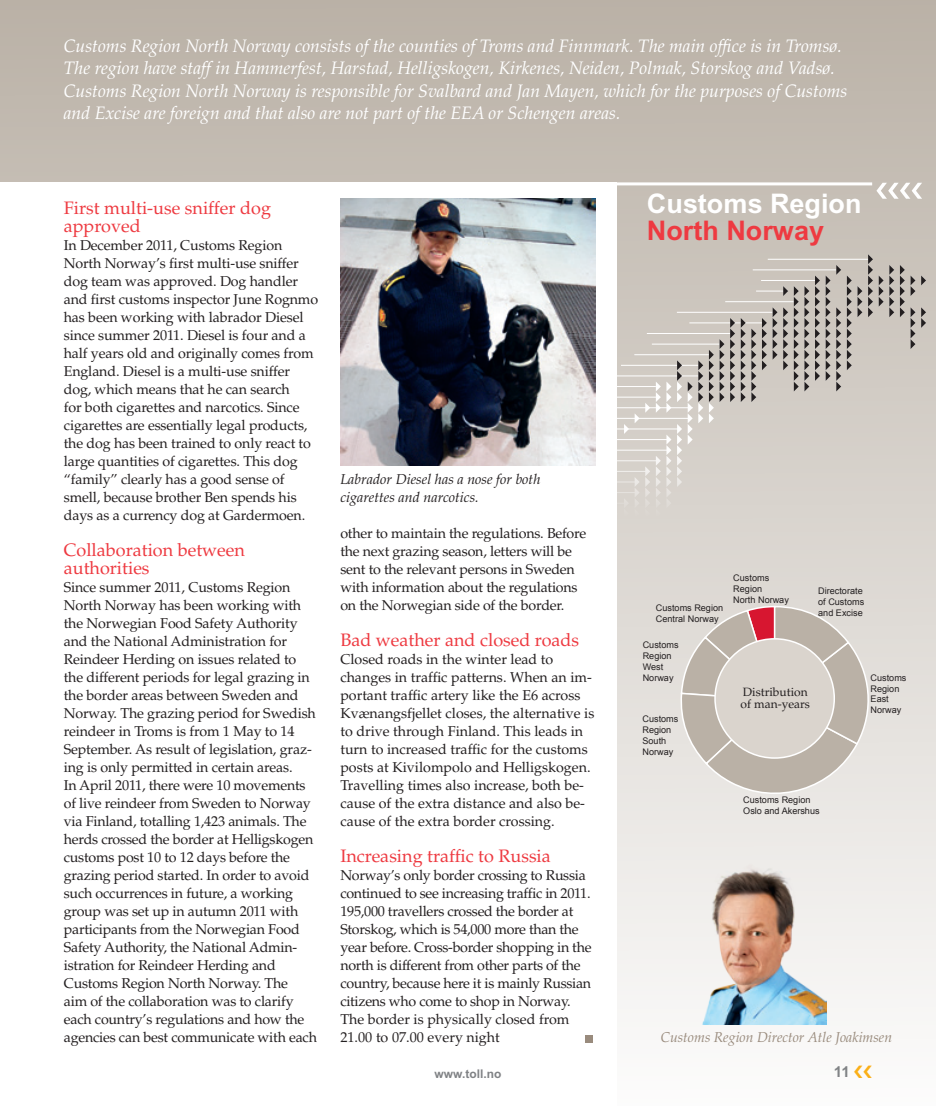
<style>
.page{position:relative;width:936px;height:1106px;background:#fff}
.page>*{position:absolute;margin:0;border:0;box-sizing:border-box;transform-origin:0 0}
.t1{font:700 27px "Arial MT Std";color:#fff}
.t2{font:700 27px "Arial MT Std";color:#ee3a41}
.t3{font:italic 18px/22.5px "Palatino LT Std";color:#fff}
.t4{font:18px/18px "Palatino LT Std";color:#ee3a41}
.t5{font:700 15px "Arial MT Std";color:#808285}
.t6{font:14.25px/18px "Palatino LT Std";letter-spacing:-.01em;color:#231f20}
.t7{font:italic 14.25px/18px "Palatino LT Std";color:#231f20}
.t8{font:italic 14.25px "Palatino LT Std";color:#998b7d}
.t9{font:12px/12px "Palatino LT Std";color:#231f20}
.t10{font:700 12px "Arial MT Std";color:#808285}
.t11{font:9.15px/10.9px "Arial";color:#231f20}
</style>
<div class="page">
<div style="left:0;top:0;width:935px;height:1106px;background:linear-gradient(to bottom,#bbb2a7,#fcfcfb)"></div>
<div style="left:0;top:183px;width:617px;height:923px;background:#fff"></div>
<hr style="left:617px;top:471px;width:30px;height:1px;background:#fff">
<hr style="left:617px;top:460px;width:40px;height:1px;background:#fff">
<hr style="left:617px;top:450px;width:50px;height:1px;background:#fff">
<hr style="left:617px;top:439px;width:50px;height:1px;background:#fff">
<hr style="left:617px;top:429px;width:62px;height:1px;background:#fff">
<hr style="left:617px;top:418px;width:73px;height:1px;background:#fff">
<hr style="left:617px;top:407px;width:75px;height:1px;background:#fff">
<hr style="left:617px;top:397px;width:41px;height:1px;background:#fff">
<hr style="left:617px;top:386px;width:38px;height:1px;background:#fff">
<hr style="left:617px;top:376px;width:83px;height:1px;background:#fff">
<hr style="left:621px;top:365px;width:79px;height:1px;background:#fff">
<hr style="left:634px;top:354px;width:77px;height:1px;background:#fff">
<hr style="left:651px;top:344px;width:70px;height:1px;background:#fff">
<hr style="left:646px;top:333px;width:85px;height:1px;background:#fff">
<hr style="left:689px;top:323px;width:74px;height:1px;background:#fff">
<hr style="left:676px;top:312px;width:99px;height:1px;background:#fff">
<hr style="left:725px;top:301px;width:70px;height:1px;background:#fff">
<hr style="left:761px;top:280px;width:56px;height:1px;background:#fff">
<hr style="left:752px;top:269px;width:85px;height:1px;background:#fff">
<hr style="left:767px;top:259px;width:103px;height:1px;background:#fff">
<div style="left:617px;top:477px;width:22px;height:135px;background:#dbd7d1"></div>
<svg style="left:645px;top:456px;width:15px;height:105px;background:#dbd6d1"></svg>
<svg style="left:666px;top:434px;width:5px;height:74px"></svg>
<svg style="left:624px;top:413px;width:15px;height:21px"></svg>
<svg style="left:645px;top:381px;width:15px;height:32px"></svg>
<svg style="left:666px;top:381px;width:5px;height:32px"></svg>
<svg style="left:677px;top:360px;width:15px;height:127px;background:#d4d0ca"></svg>
<svg style="left:698px;top:350px;width:15px;height:73px"></svg>
<svg style="left:719px;top:339px;width:5px;height:63px"></svg>
<svg style="left:730px;top:318px;width:15px;height:84px"></svg>
<svg style="left:910px;top:307px;width:5px;height:42px"></svg>
<svg style="left:921px;top:307px;width:5px;height:21px"></svg>
<svg style="left:751px;top:286px;width:47px;height:116px;background:#b6b0aa"></svg>
<svg style="left:804px;top:286px;width:5px;height:105px"></svg>
<svg style="left:857px;top:286px;width:5px;height:31px"></svg>
<svg style="left:815px;top:275px;width:15px;height:106px;background:#9a9590"></svg>
<svg style="left:910px;top:275px;width:5px;height:21px"></svg>
<svg style="left:921px;top:275px;width:5px;height:10px"></svg>
<svg style="left:836px;top:265px;width:15px;height:126px;background:#a7a19c"></svg>
<svg style="left:889px;top:265px;width:15px;height:52px"></svg>
<svg style="left:868px;top:254px;width:15px;height:63px"></svg>
<hr style="left:617px;top:182px;width:255px;height:3px;background:#fff">
<img style="left:693px;top:860px;width:133px;height:164px">
<svg style="left:679px;top:605px;width:195px;height:201px;background:#cfc5be"></svg>
<div style="left:715px;top:639px;width:119px;height:119px;background:#dad4cd;border-radius:50%"></div>
<div style="left:714px;top:638px;width:121px;height:120px;border:2px solid #fff;border-radius:50%"></div>
<div style="left:585px;top:1034px;width:7px;height:8px;background:#998b7d"></div>
<img style="left:340px;top:199px;width:255px;height:267px">
<svg style="left:876px;top:183px;width:46px;height:16px"></svg>
<svg style="left:854px;top:1065px;width:17px;height:13px"></svg>
<p class="t3" style="left:64px;top:35px;width:785px">Customs Region North Norway consists of the counties of Troms and Finnmark. The main office is in Tromsø.<br>The region have staff in Hammerfest, Harstad, Helligskogen, Kirkenes, Neiden, Polmak, Storskog and Vadsø.<br>Customs Region North Norway is responsible for Svalbard and Jan Mayen, which for the purposes of Customs and Excise are foreign and that also are not part of the EEA or Schengen areas.</p>
<p class="t4" style="left:64px;top:199px;width:209px">First multi-use sniffer dog approved</p>
<p class="t6" style="left:64px;top:236px;width:256px">In December 2011, Customs Region North Norway’s first multi-use sniffer dog team was approved. Dog handler and first customs inspector June Rognmo has been working with labrador Diesel since summer 2011. Diesel is four and a half years old and originally comes from England. Diesel is a multi-use sniffer dog, which means that he can search<br>for both cigarettes and narcotics. Since cigarettes are essentially legal products, the dog has been trained to only react to large quantities of cigarettes. This dog “family” clearly has a good sense of smell, because brother Ben spends his days as a currency dog at Gardermoen.</p>
<p class="t4" style="left:64px;top:541px;width:183px">Collaboration between authorities</p>
<p class="t6" style="left:64px;top:578px;width:255px">Since summer 2011, Customs Region North Norway has been working with the Norwegian Food Safety Authority and the National Administration for Reindeer Herding on issues related to the different periods for legal grazing in the border areas between Sweden and Norway. The grazing period for Swedish reindeer in Troms is from 1 May to 14<br>September. As result of legislation, graz&shy;ing is only permitted in certain areas.<br>In April 2011, there were 10 movements of live reindeer from Sweden to Norway via Finland, totalling 1,423 animals. The herds crossed the border at Helligskogen customs post 10 to 12 days before the grazing period started. In order to avoid such occurrences in future, a working group was set up in autumn 2011 with participants from the Norwegian Food Safety Authority, the National Admin&shy;istration for Reindeer Herding and Customs Region North Norway. The<br>aim of the collaboration was to clarify each country’s regulations and how the agencies can best communicate with each</p>
<h1 class="t1" style="left:647px;top:188px;width:216px">Customs Region</h1>
<h1 class="t2" style="left:647px;top:215px;width:179px">North Norway</h1>
<p class="t7" style="left:340px;top:470px;width:202px">Labrador Diesel has a nose for both cigarettes and narcotics.</p>
<p class="t6" style="left:340px;top:524px;width:247px">other to maintain the regulations. Before the next grazing season, letters will be sent to the relevant persons in Sweden with information about the regulations on the Norwegian side of the border.</p>
<p class="t4" style="left:340px;top:631px;width:240px">Bad weather and closed roads</p>
<p class="t6" style="left:340px;top:650px;width:255px">Closed roads in the winter lead to changes in traffic patterns. When an im&shy;portant traffic artery like the E6 across Kvænangsfjellet closes, the alternative is to drive through Finland. This leads in turn to increased traffic for the customs posts at Kivilompolo and Helligskogen.<br>Travelling times also increase, both be&shy;cause of the extra distance and also be&shy;cause of the extra border crossing.</p>
<p class="t4" style="left:340px;top:847px;width:212px">Increasing traffic to Russia</p>
<p class="t6" style="left:340px;top:866px;width:252px">Norway’s only border crossing to Russia continued to see increasing traffic in 2011.<br>195,000 travellers crossed the border at Storskog, which is 54,000 more than the year before. Cross-border shopping in the north is different from other parts of the country, because here it is mainly Russian citizens who come to shop in Norway.<br>The border is physically closed from 21.00 to 07.00 every night</p>
<p class="t11" style="left:656px;top:602px;width:69px">Customs Region<br>Central Norway</p>
<p class="t11" style="left:642px;top:639px;width:37px">Customs<br>Region<br>West<br>Norway</p>
<p class="t11" style="left:642px;top:713px;width:37px">Customs<br>Region<br>South<br>Norway</p>
<p class="t11" style="left:733px;top:573px;width:57px">Customs<br>Region<br>North Norway</p>
<p class="t11" style="left:818px;top:585px;width:47px">Directorate of Customs and Excise</p>
<p class="t9" style="left:740px;top:686px;width:71px">Distribution of man-years</p>
<p class="t11" style="left:870px;top:672px;width:37px">Customs<br>Region<br>East<br>Norway</p>
<p class="t11" style="left:743px;top:794px;width:78px">Customs Region<br>Oslo and Akershus</p>
<p class="t8" style="left:660px;top:1029px;width:233px">Customs Region Director Atle Joakimsen</p>
<p class="t10" style="left:434px;top:1066px;width:68px">www.toll.no</p>
<p class="t5" style="left:833px;top:1062px;width:17px">11</p>
</div>
